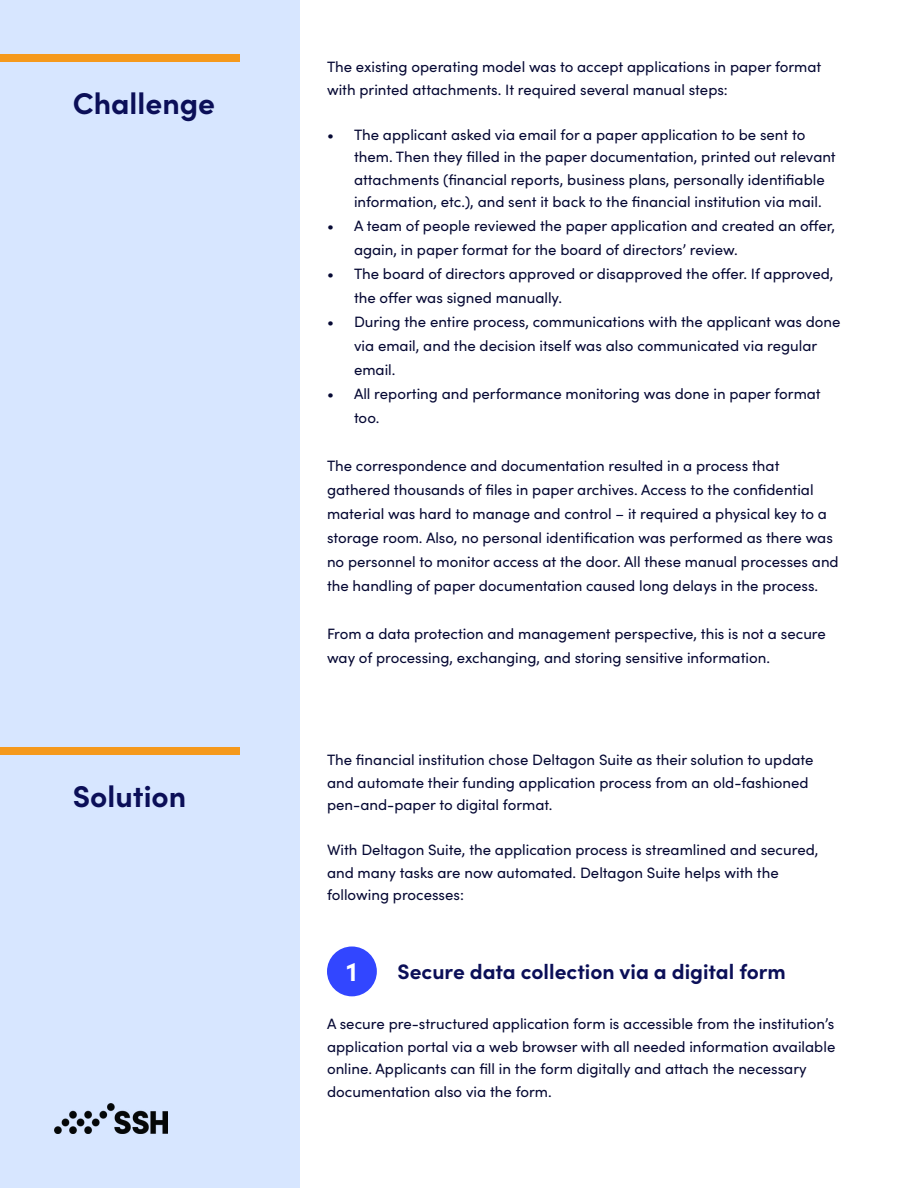
<style>
.page{position:relative;width:918px;height:1188px;background:#fff}
.page>*{position:absolute;margin:0;border:0;box-sizing:border-box;transform-origin:0 0}
.t1{font:700 30px "Sofia Pro";color:#0b0f58}
.t2{font:700 27px "Sofia Pro";color:#fff}
.t3{font:700 21px "Sofia Pro";color:#0b0f58}
.t4{font:15px/22.5px "Sofia Pro";color:#060934}
</style>
<div class="page">
<div style="left:0;top:0;width:300px;height:1188px;background:#d7e6ff"></div>
<div style="left:0;top:747px;width:240px;height:7px;background:#f5991c"></div>
<img style="left:54px;top:1104px;width:113px;height:30px">
<div style="left:0;top:54px;width:240px;height:8px;background:#f5991c"></div>
<div style="left:327px;top:946px;width:50px;height:50px;background:#3246ff;border-radius:50%"></div>
<h1 class="t1" style="left:73px;top:80px;width:144px">Challenge</h1>
<h1 class="t1" style="left:73px;top:773px;width:115px">Solution</h1>
<p class="t4" style="left:327px;top:55px;width:496px">The existing operating model was to accept applications in paper format with printed attachments. It required several manual steps:</p>
<p class="t4" style="left:354px;top:122px;width:483px;text-indent:-27px">• The applicant asked via email for a paper application to be sent to them. Then they filled in the paper documentation, printed out relevant attachments (financial reports, business plans, personally identifiable information, etc.), and sent it back to the financial institution via mail.</p>
<p class="t4" style="left:354px;top:213px;width:483px;line-height:24px;text-indent:-27px">• A team of people reviewed the paper application and created an offer, again, in paper format for the board of directors’ review.</p>
<p class="t4" style="left:354px;top:261px;width:481px;line-height:24px;text-indent:-27px">• The board of directors approved or disapproved the offer. If approved, the offer was signed manually.</p>
<p class="t4" style="left:354px;top:309px;width:488px;line-height:24px;text-indent:-27px">• During the entire process, communications with the applicant was done via email, and the decision itself was also communicated via regular email.</p>
<p class="t4" style="left:354px;top:381px;width:468px;line-height:24px;text-indent:-27px">• All reporting and performance monitoring was done in paper format too.</p>
<p class="t4" style="left:327px;top:453px;width:513px;line-height:24px">The correspondence and documentation resulted in a process that gathered thousands of files in paper archives. Access to the confidential material was hard to manage and control – it required a physical key to a storage room. Also, no personal identification was performed as there was no personnel to monitor access at the door. All these manual processes and the handling of paper documentation caused long delays in the process.</p>
<p class="t4" style="left:327px;top:621px;width:500px;line-height:24px">From a data protection and management perspective, this is not a secure way of processing, exchanging, and storing sensitive information.</p>
<p class="t4" style="left:327px;top:748px;width:488px">The financial institution chose Deltagon Suite as their solution to update and automate their funding application process from an old-fashioned pen-and-paper to digital format.</p>
<p class="t4" style="left:327px;top:838px;width:493px">With Deltagon Suite, the application process is streamlined and secured, and many tasks are now automated. Deltagon Suite helps with the following processes:</p>
<h2 class="t2" style="left:347px;top:951px;width:12px">1</h2>
<h3 class="t3" style="left:398px;top:955px;width:390px">Secure data collection via a digital form</h3>
<p class="t4" style="left:327px;top:1012px;width:510px">A secure pre-structured application form is accessible from the institution’s application portal via a web browser with all needed information available online. Applicants can fill in the form digitally and attach the necessary documentation also via the form.</p>
</div>
